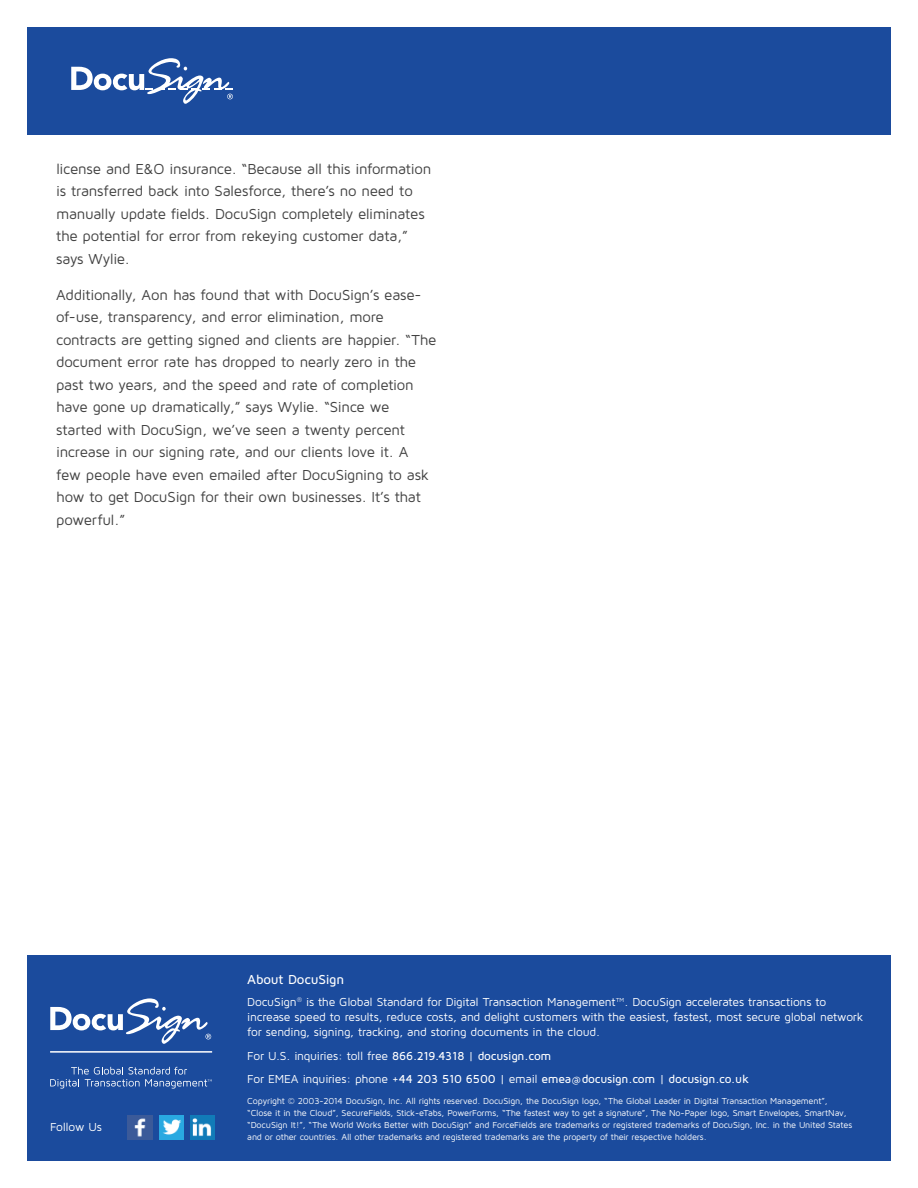
<style>
.page{position:relative;width:918px;height:1188px;background:#fff}
.page>*{position:absolute;margin:0;border:0;box-sizing:border-box;transform-origin:0 0}
.t1{font:15px/22.5px "Maven Pro";letter-spacing:-.02em;color:#424242}
.t2{font:500 13.5px "Maven Pro";letter-spacing:-.015em;color:#fff}
.t3{font:12px/15px "Maven Pro";letter-spacing:-.02em;color:#fff}
.t4{font:500 12px/23.7px "Maven Pro";letter-spacing:-.015em;color:#fff}
.t5{font:9px/12px "Maven Pro";letter-spacing:-.02em;color:#fff}
.s1{font-weight:400}
.s2{font-size:10.5px}
</style>
<div class="page">
<div style="left:27px;top:27px;width:864px;height:108px;background:#1b4b9d"></div>
<svg style="left:71px;top:58px;width:162px;height:46px"></svg>
<div style="left:27px;top:956px;width:864px;height:205px;background:#1b4b9d"></div>
<img style="left:128px;top:1116px;width:24px;height:24px">
<img style="left:159px;top:1116px;width:25px;height:24px">
<img style="left:190px;top:1116px;width:25px;height:24px">
<svg style="left:50px;top:998px;width:161px;height:46px"></svg>
<hr style="left:50px;top:1051px;width:162px;height:2px;background:#fff">
<svg style="left:50px;top:1067px;width:162px;height:22px"></svg>
<p class="t1" style="left:56px;top:157px;width:377px">license and E&amp;O insurance. “Because all this information is transferred back into Salesforce, there’s no need to manually update fields. DocuSign completely eliminates the potential for error from rekeying customer data,” says Wylie.</p>
<p class="t1" style="left:56px;top:283px;width:382px">Additionally, Aon has found that with DocuSign’s ease&shy;of-use, transparency, and error elimination, more contracts are getting signed and clients are happier. “The document error rate has dropped to nearly zero in the past two years, and the speed and rate of completion have gone up dramatically,” says Wylie. “Since we started with DocuSign, we’ve seen a twenty percent increase in our signing rate, and our clients love it. A few people have even emailed after DocuSigning to ask how to get DocuSign for their own businesses. It’s that powerful.”</p>
<p class="t3" style="left:50px;top:1119px;width:53px">Follow Us</p>
<p class="t2" style="left:247px;top:971px;width:98px">About DocuSign</p>
<p class="t3" style="left:247px;top:994px;width:618px">DocuSign<sup>®</sup> is the Global Standard for Digital Transaction Management™. DocuSign accelerates transactions to increase speed to results, reduce costs, and delight customers with the easiest, fastest, most secure global network for sending, signing, tracking, and storing documents in the cloud.</p>
<p class="t4" style="left:247px;top:1043px;width:503px"><span class="s1">For U.S. inquiries: toll free</span> 866.219.4318 <span class="s1">|</span> docusign.com<br><span class="s1">For EMEA inquiries: phone</span> +44 203 510 6500 <span class="s1">| email</span> emea<span class="s2">@</span>docusign.com <span class="s1">|</span> docusign.co.uk</p>
<p class="t5" style="left:247px;top:1095px;width:606px">Copyright © 2003-2014 DocuSign, Inc. All rights reserved. DocuSign, the DocuSign logo, “The Global Leader in Digital Transaction Management”, “Close it in the Cloud”, SecureFields, Stick-eTabs, PowerForms, “The fastest way to get a signature”, The No-Paper logo, Smart Envelopes, SmartNav, “DocuSign It!”, “The World Works Better with DocuSign” and ForceFields are trademarks or registered trademarks of DocuSign, Inc. in the United States and or other countries. All other trademarks and registered trademarks are the property of their respective holders.</p>
</div>
